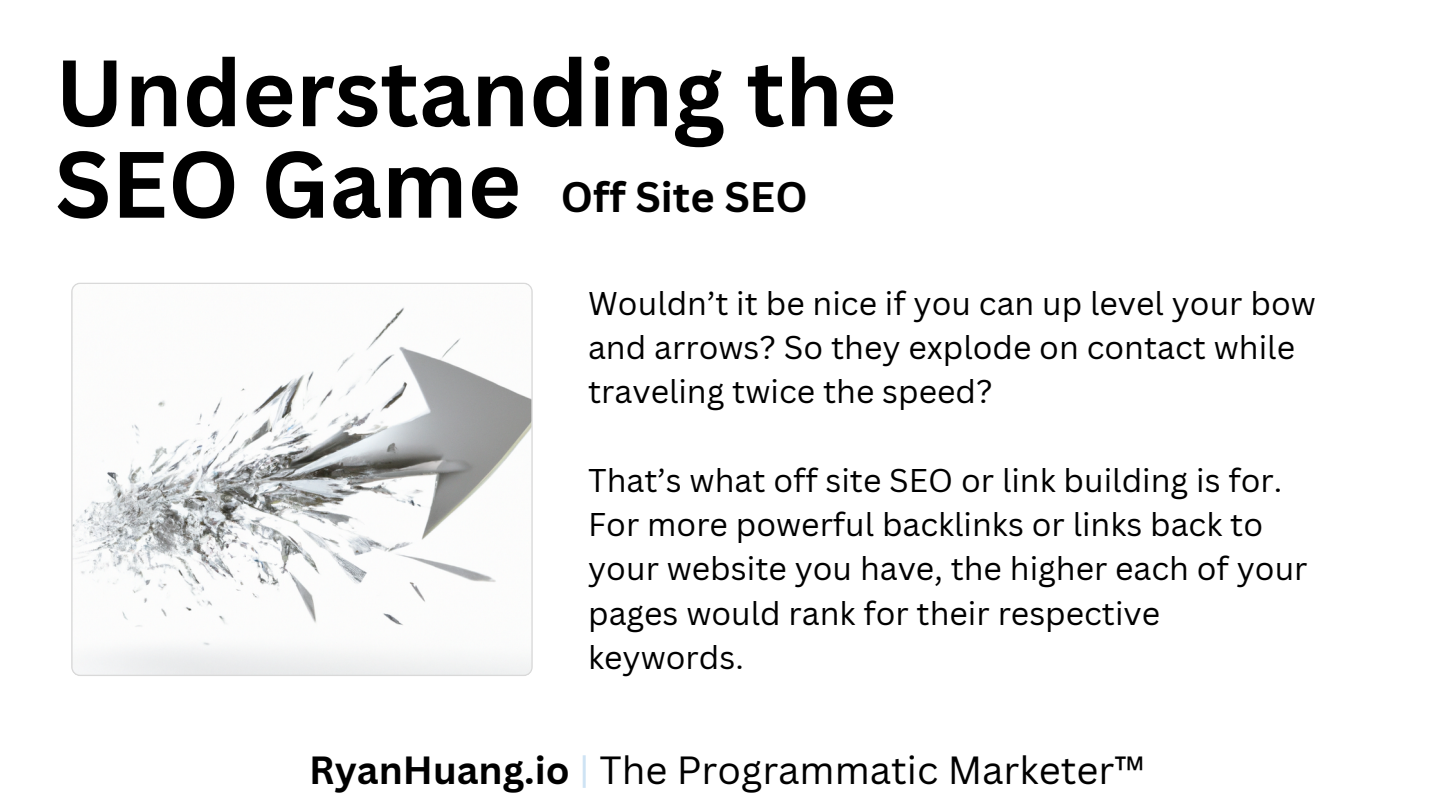
<style>
.page{position:relative;width:1440px;height:810px;background:#fff}
.page>*{position:absolute;margin:0;border:0;box-sizing:border-box;transform-origin:0 0}
.t1{font:700 92px/91.5px "Canva Sans";color:#000}
.t2{font:700 41.6px "Canva Sans";color:#000}
.t3{font:38.3px "Canva Sans";color:#000}
.t4{font:32px/44.2px "Canva Sans";color:#000}
.s1{font-weight:700}
.s2{color:#cee3f4}
</style>
<div class="page">
<svg style="left:71px;top:282px;width:462px;height:394px"></svg>
<p class="t1" style="left:55px;top:45px;width:843px">Understanding the<br>SEO Game</p>
<p class="t2" style="left:561px;top:167px;width:248px">Off Site SEO</p>
<p class="t4" style="left:588px;top:280px;width:729px">Wouldn’t it be nice if you can up level your bow and arrows? So they explode on contact while traveling twice the speed?</p>
<p class="t4" style="left:588px;top:457px;width:721px">That’s what off site SEO or link building is for.<br>For more powerful backlinks or links back to your website you have, the higher each of your pages would rank for their respective keywords.</p>
<p class="t3" style="left:309px;top:743px;width:837px"><span class="s1">RyanHuang.io</span> <span class="s2">|</span> The Programmatic Marketer™</p>
</div>
